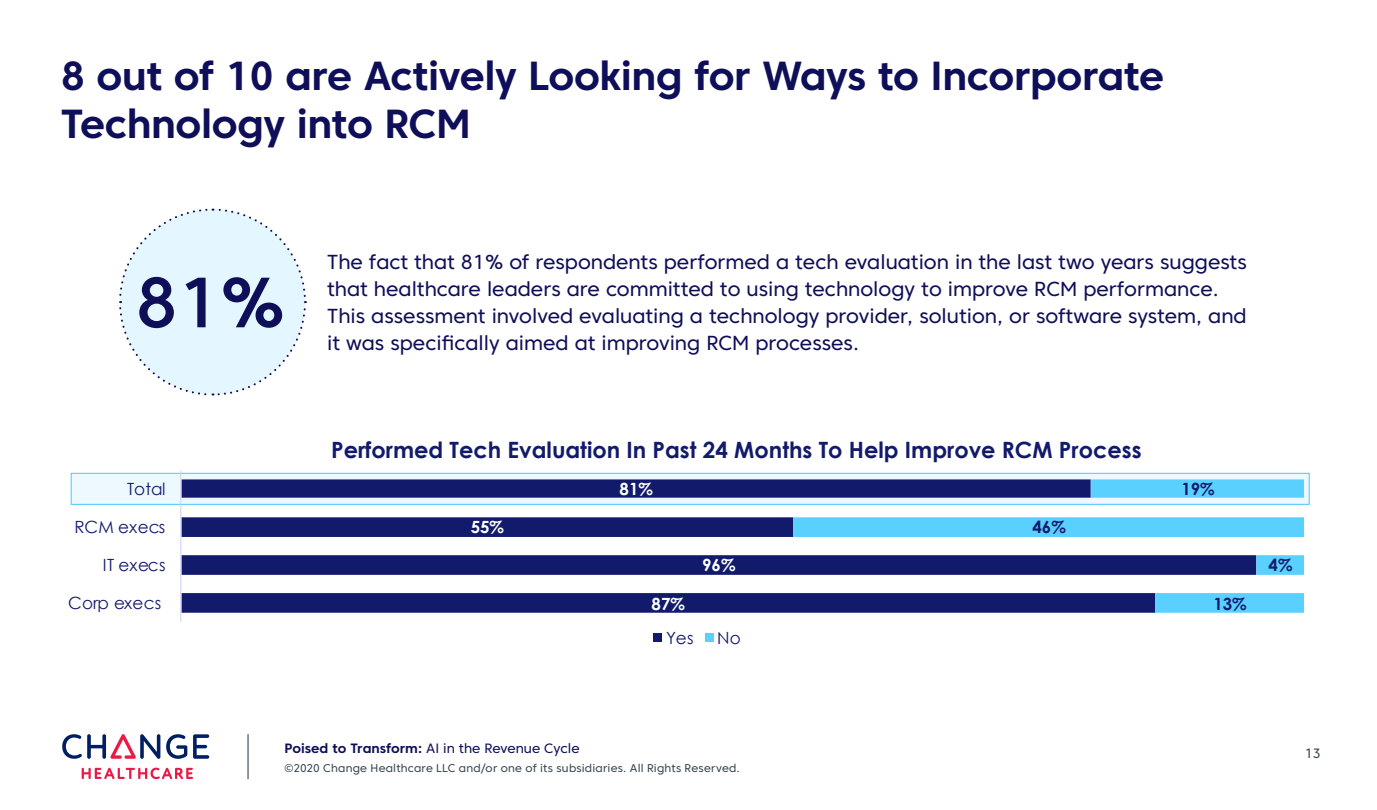
<style>
.page{position:relative;width:1377px;height:810px;background:#fff}
.page>*{position:absolute;margin:0;border:0;box-sizing:border-box;transform-origin:0 0}
.t1{font:500 70.88px "Core Sans C 55";color:#0f0f59}
.t2{font:700 40.5px/48.6px "Core Sans C 65";letter-spacing:-.01em;color:#0f0f59}
.t3{font:700 22.5px "Century Gothic";color:#121a6c}
.t4{font:20.25px/27px "Core Sans C 45";color:#0f0f59}
.t5{font:16.88px "Century Gothic";letter-spacing:.015em;color:#121a6c}
.t6{font:700 16.88px "Century Gothic";color:#feffff}
.t7{font:700 16.88px "Century Gothic";color:#121a6c}
.t8{font:13.5px "Core Sans C 45";color:#0f0f59}
.t9{font:13.5px "Core Sans C 45";color:#37474f}
.t10{font:11.25px "Core Sans C 45";letter-spacing:.015em;color:#37474f}
.s1{font-family:"Core Sans C 65";font-weight:700}
</style>
<div class="page">
<svg style="left:166px;top:734px;width:21px;height:25px"></svg>
<svg style="left:193px;top:734px;width:16px;height:25px"></svg>
<svg style="left:62px;top:734px;width:98px;height:25px"></svg>
<svg style="left:82px;top:768px;width:111px;height:11px"></svg>
<hr style="left:247px;top:734px;width:2px;height:45px;background:#37474f">
<div style="left:71px;top:473px;width:1239px;height:32px;background:#edf9ff;border:1px solid #4cc6ff"></div>
<svg style="left:119px;top:208px;width:188px;height:188px"></svg>
<svg style="left:182px;top:479px;width:611px;height:134px;fill:#121a6c"></svg>
<svg style="left:793px;top:479px;width:511px;height:134px"></svg>
<hr style="left:180px;top:470px;width:1px;height:152px;background:#ced1f7">
<div style="left:653px;top:634px;width:8px;height:8px;background:#121a6c"></div>
<div style="left:705px;top:634px;width:8px;height:8px;background:#59d0ff"></div>
<h2 class="t2" style="left:61px;top:51px;width:1105px">8 out of 10 are Actively Looking for Ways to Incorporate<br>Technology into RCM</h2>
<h1 class="t1" style="left:135px;top:258px;width:151px">81%</h1>
<p class="t5" style="left:127px;top:477px;width:40px">Total</p>
<p class="t5" style="left:75px;top:515px;width:92px">RCM execs</p>
<p class="t5" style="left:103px;top:553px;width:64px">IT execs</p>
<p class="t5" style="left:68px;top:591px;width:95px">Corp execs</p>
<p class="t4" style="left:327px;top:248px;width:921px">The fact that 81% of respondents performed a tech evaluation in the last two years suggests that healthcare leaders are committed to using technology to improve RCM performance.<br>This assessment involved evaluating a technology provider, solution, or software system, and it was specifically aimed at improving RCM processes.</p>
<p class="t3" style="left:331px;top:433px;width:812px">Performed Tech Evaluation In Past 24 Months To Help Improve RCM Process</p>
<p class="t6" style="left:471px;top:514px;width:35px">55%</p>
<p class="t6" style="left:620px;top:476px;width:35px">81%</p>
<p class="t6" style="left:652px;top:591px;width:35px">87%</p>
<p class="t6" style="left:702px;top:552px;width:35px">96%</p>
<p class="t5" style="left:666px;top:626px;width:29px">Yes</p>
<p class="t5" style="left:717px;top:626px;width:25px">No</p>
<p class="t7" style="left:1033px;top:514px;width:35px">46%</p>
<p class="t7" style="left:1181px;top:476px;width:35px">19%</p>
<p class="t7" style="left:1213px;top:591px;width:35px">13%</p>
<p class="t7" style="left:1269px;top:552px;width:25px">4%</p>
<p class="t8" style="left:285px;top:740px;width:297px"><span class="s1">Poised to Transform:</span> AI in the Revenue Cycle</p>
<p class="t10" style="left:285px;top:761px;width:457px">©2020 Change Healthcare LLC and/or one of its subsidiaries. All Rights Reserved.</p>
<p class="t9" style="left:1305px;top:745px;width:18px">13</p>
</div>
